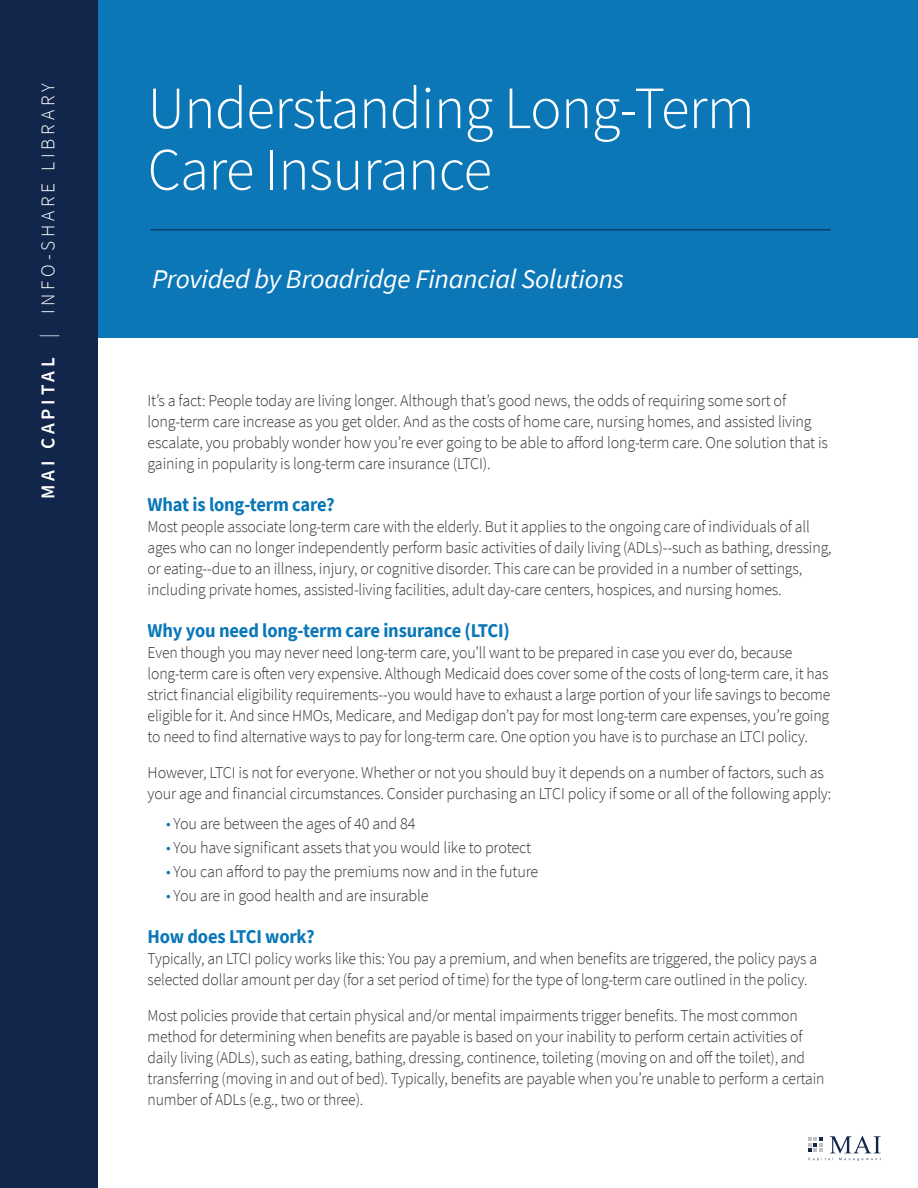
<style>
.page{position:relative;width:918px;height:1188px;background:#fff}
.page>*{position:absolute;margin:0;border:0;box-sizing:border-box;transform-origin:0 0}
.t1{font:300 60px/61.5px "Source Sans Pro";letter-spacing:-.01em;color:#fff}
.t2{font:italic 27px "Source Sans Pro";letter-spacing:-.01em;color:#fff}
.t3{font:700 19.5px "Source Sans Pro";letter-spacing:-.01em;color:#0b77b7;scale:.95 1}
.t4{font:300 19.5px "Source Sans Pro";letter-spacing:.2em;color:#fff}
.t5{font:300 16.5px/21px "Source Sans Pro";letter-spacing:-.01em;color:#333233;scale:.95 1}
.t6{font:300 16.5px/21px "Source Sans Pro";letter-spacing:-.01em;color:#333233}
.t7{font:300 16.5px/21px "Source Sans Pro";letter-spacing:-.01em;color:#333233;scale:.96 1}
.s1{font-weight:600}
.s2{color:#0b77b7}
</style>
<div class="page">
<div style="left:0;top:0;width:918px;height:337px;background:#0b77b7"></div>
<hr style="left:151px;top:230px;width:680px;height:1px;background:#11264a">
<div style="left:0;top:0;width:97px;height:1188px;background:#11264a"></div>
<svg style="left:808px;top:1136px;width:73px;height:25px"></svg>
<p class="t4" style="left:36px;top:499px;width:418px;rotate:-90deg"><span class="s1">MAI CAPITAL</span> | INFO-SHARE LIBRARY</p>
<h1 class="t1" style="left:148px;top:78px;width:608px">Understanding Long-Term<br>Care Insurance</h1>
<h2 class="t2" style="left:152px;top:262px;width:473px">Provided by Broadridge Financial Solutions</h2>
<p class="t6" style="left:148px;top:390px;width:682px">It’s a fact: People today are living longer. Although that’s good news, the odds of requiring some sort of long-term care increase as you get older. And as the costs of home care, nursing homes, and assisted living escalate, you probably wonder how you’re ever going to be able to afford long-term care. One solution that is gaining in popularity is long-term care insurance (LTCI).</p>
<p class="t3" style="left:148px;top:492px;width:199px">What is long-term care?</p>
<p class="t7" style="left:148px;top:516px;width:714px">Most people associate long-term care with the elderly. But it applies to the ongoing care of individuals of all ages who can no longer independently perform basic activities of daily living (ADLs)--such as bathing, dressing, or eating--due to an illness, injury, or cognitive disorder. This care can be provided in a number of settings, including private homes, assisted-living facilities, adult day-care centers, hospices, and nursing homes.</p>
<p class="t3" style="left:148px;top:618px;width:383px">Why you need long-term care insurance (LTCI)</p>
<p class="t5" style="left:148px;top:642px;width:720px">Even though you may never need long-term care, you’ll want to be prepared in case you ever do, because long-term care is often very expensive. Although Medicaid does cover some of the costs of long-term care, it has strict financial eligibility requirements--you would have to exhaust a large portion of your life savings to become eligible for it. And since HMOs, Medicare, and Medigap don’t pay for most long-term care expenses, you’re going to need to find alternative ways to pay for long-term care. One option you have is to purchase an LTCI policy.</p>
<p class="t6" style="left:148px;top:762px;width:685px">However, LTCI is not for everyone. Whether or not you should buy it depends on a number of factors, such as your age and financial circumstances. Consider purchasing an LTCI policy if some or all of the following apply:</p>
<p class="t6" style="left:166px;top:813px;width:251px"><span class="s2">•</span> You are between the ages of 40 and 84</p>
<p class="t6" style="left:166px;top:837px;width:367px"><span class="s2">•</span> You have significant assets that you would like to protect</p>
<p class="t6" style="left:166px;top:861px;width:374px"><span class="s2">•</span> You can afford to pay the premiums now and in the future</p>
<p class="t6" style="left:166px;top:885px;width:264px"><span class="s2">•</span> You are in good health and are insurable</p>
<p class="t3" style="left:148px;top:924px;width:177px">How does LTCI work?</p>
<p class="t5" style="left:148px;top:948px;width:706px">Typically, an LTCI policy works like this: You pay a premium, and when benefits are triggered, the policy pays a selected dollar amount per day (for a set period of time) for the type of long-term care outlined in the policy.</p>
<p class="t5" style="left:148px;top:1005px;width:714px">Most policies provide that certain physical and/or mental impairments trigger benefits. The most common method for determining when benefits are payable is based on your inability to perform certain activities of daily living (ADLs), such as eating, bathing, dressing, continence, toileting (moving on and off the toilet), and transferring (moving in and out of bed). Typically, benefits are payable when you’re unable to perform a certain number of ADLs (e.g., two or three).</p>
</div>
